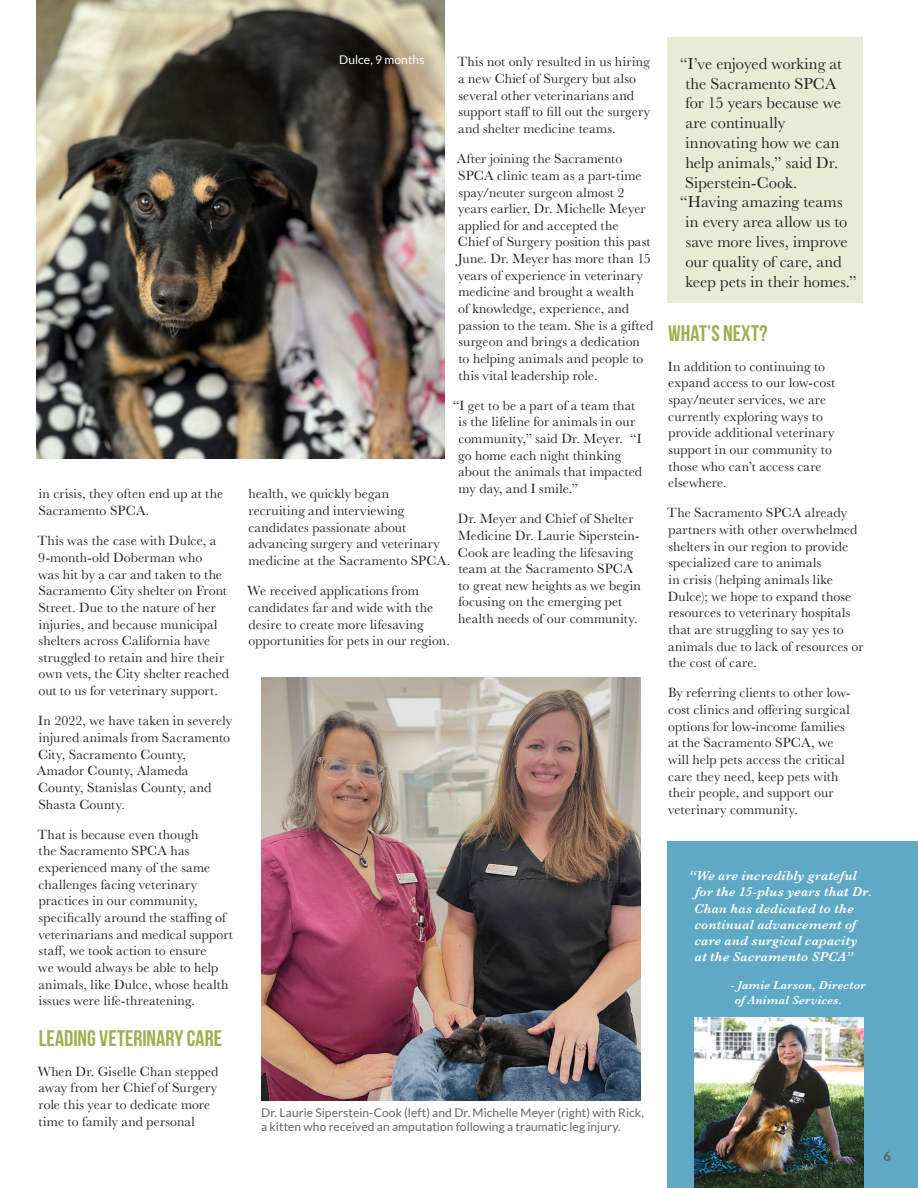
<style>
.page{position:relative;width:918px;height:1188px;background:#fff}
.page>*{position:absolute;margin:0;border:0;box-sizing:border-box;transform-origin:0 0}
.t1{font:22.5px "Bebas Neue";letter-spacing:.005em;color:#9eaf50}
.t2{font:16.5px "Baskerville";color:#231f20}
.t3{font:13.8px/16.6px "Baskerville";letter-spacing:.01em;color:#231f20}
.t4{font:italic 600 13.5px/16.2px "Baskerville";letter-spacing:.02em;color:#fff}
.t5{font:800 12.75px "Lato";color:#636366}
.t6{font:12px/14.4px "Lato";letter-spacing:.005em;color:#636366}
.t7{font:italic 600 12px/14.4px "Baskerville";letter-spacing:.025em;color:#fff}
.t8{font:12px "Lato";letter-spacing:.005em;color:#fff}
</style>
<div class="page">
<img style="left:261px;top:677px;width:380px;height:423px">
<img style="left:37px;top:0;width:407px;height:459px">
<div style="left:668px;top:38px;width:195px;height:265px;background:#e8ebd6"></div>
<div style="left:668px;top:841px;width:250px;height:347px;background:#5fa9c7"></div>
<img style="left:695px;top:1017px;width:169px;height:171px">
<p class="t3" style="left:38px;top:486px;width:186px">in crisis, they often end up at the<br>Sacramento SPCA.</p>
<p class="t3" style="left:38px;top:533px;width:193px">This was the case with Dulce, a<br>9-month-old Doberman who<br>was hit by a car and taken to the<br>Sacramento City shelter on Front<br>Street. Due to the nature of her injuries, and because municipal shelters across California have struggled to retain and hire their own vets, the City shelter reached out to us for veterinary support.</p>
<p class="t3" style="left:37px;top:713px;width:197px">In 2022, we have taken in severely injured animals from Sacramento<br>City, Sacramento County,<br>Amador County, Alameda<br>County, Stanislas County, and<br>Shasta County.</p>
<p class="t3" style="left:38px;top:826px;width:197px">That is because even though<br>the Sacramento SPCA has experienced many of the same challenges facing veterinary practices in our community, specifically around the staffing of veterinarians and medical support staff, we took action to ensure<br>we would always be able to help animals, like Dulce, whose health issues were life-threatening.</p>
<p class="t1" style="left:39px;top:1026px;width:185px">LEADING VETERINARY CARE</p>
<p class="t3" style="left:38px;top:1063px;width:182px">When Dr. Giselle Chan stepped away from her Chief of Surgery role this year to dedicate more time to family and personal</p>
<p class="t8" style="left:339px;top:53px;width:87px">Dulce, 9 months</p>
<p class="t3" style="left:457px;top:54px;width:194px">This not only resulted in us hiring a new Chief of Surgery but also several other veterinarians and support staff to fill out the surgery and shelter medicine teams.</p>
<p class="t3" style="left:457px;top:151px;width:198px">After joining the Sacramento<br>SPCA clinic team as a part-time spay/neuter surgeon almost 2 years earlier, Dr. Michelle Meyer applied for and accepted the<br>Chief of Surgery position this past<br>June. Dr. Meyer has more than 15 years of experience in veterinary medicine and brought a wealth<br>of knowledge, experience, and passion to the team. She is a gifted surgeon and brings a dedication<br>to helping animals and people to this vital leadership role.</p>
<p class="t3" style="left:458px;top:397px;width:185px;text-indent:-5px">“I get to be a part of a team that is the lifeline for animals in our community,” said Dr. Meyer. “I go home each night thinking about the animals that impacted my day, and I smile.”</p>
<p class="t3" style="left:458px;top:511px;width:185px">Dr. Meyer and Chief of Shelter<br>Medicine Dr. Laurie Siperstein-<br>Cook are leading the lifesaving team at the Sacramento SPCA to great new heights as we begin focusing on the emerging pet health needs of our community.</p>
<p class="t3" style="left:248px;top:486px;width:203px">health, we quickly began<br>recruiting and interviewing candidates passionate about advancing surgery and veterinary medicine at the Sacramento SPCA.</p>
<p class="t3" style="left:248px;top:583px;width:204px">We received applications from candidates far and wide with the desire to create more lifesaving opportunities for pets in our region.</p>
<p class="t2" style="left:680px;top:53px;width:164px">“I’ve enjoyed working at</p>
<p class="t2" style="left:685px;top:73px;width:152px">the Sacramento SPCA</p>
<p class="t2" style="left:686px;top:93px;width:157px">for 15 years because we</p>
<p class="t2" style="left:685px;top:112px;width:102px">are continually</p>
<p class="t2" style="left:686px;top:132px;width:156px">innovating how we can</p>
<p class="t2" style="left:685px;top:152px;width:154px">help animals,” said Dr.</p>
<p class="t2" style="left:685px;top:172px;width:113px">Siperstein-Cook.</p>
<p class="t2" style="left:680px;top:192px;width:164px">“Having amazing teams</p>
<p class="t2" style="left:686px;top:211px;width:163px">in every area allow us to</p>
<p class="t2" style="left:686px;top:231px;width:164px">save more lives, improve</p>
<p class="t2" style="left:685px;top:251px;width:158px">our quality of care, and</p>
<p class="t2" style="left:685px;top:271px;width:173px">keep pets in their homes.”</p>
<p class="t1" style="left:668px;top:321px;width:101px">WHAT’S NEXT?</p>
<p class="t3" style="left:668px;top:358px;width:169px">In addition to continuing to expand access to our low-cost spay/neuter services, we are currently exploring ways to provide additional veterinary support in our community to those who can’t access care elsewhere.</p>
<p class="t3" style="left:667px;top:505px;width:198px">The Sacramento SPCA already partners with other overwhelmed shelters in our region to provide specialized care to animals<br>in crisis (helping animals like<br>Dulce); we hope to expand those resources to veterinary hospitals that are struggling to say yes to animals due to lack of resources or the cost of care.</p>
<p class="t3" style="left:668px;top:685px;width:184px">By referring clients to other low&shy;cost clinics and offering surgical options for low-income families at the Sacramento SPCA, we will help pets access the critical care they need, keep pets with their people, and support our veterinary community.</p>
<p class="t4" style="left:694px;top:868px;width:179px;text-indent:-5px">“We are incredibly grateful for the 15-plus years that Dr.<br>Chan has dedicated to the continual advancement of care and surgical capacity at the Sacramento SPCA”</p>
<p class="t7" style="left:735px;top:978px;width:132px;text-indent:-4px">- Jamie Larson, Director of Animal Services.</p>
<p class="t6" style="left:261px;top:1105px;width:384px">Dr. Laurie Siperstein-Cook (left) and Dr. Michelle Meyer (right) with Rick, a kitten who received an amputation following a traumatic leg injury.</p>
<p class="t5" style="left:884px;top:1147px;width:9px">6</p>
</div>
